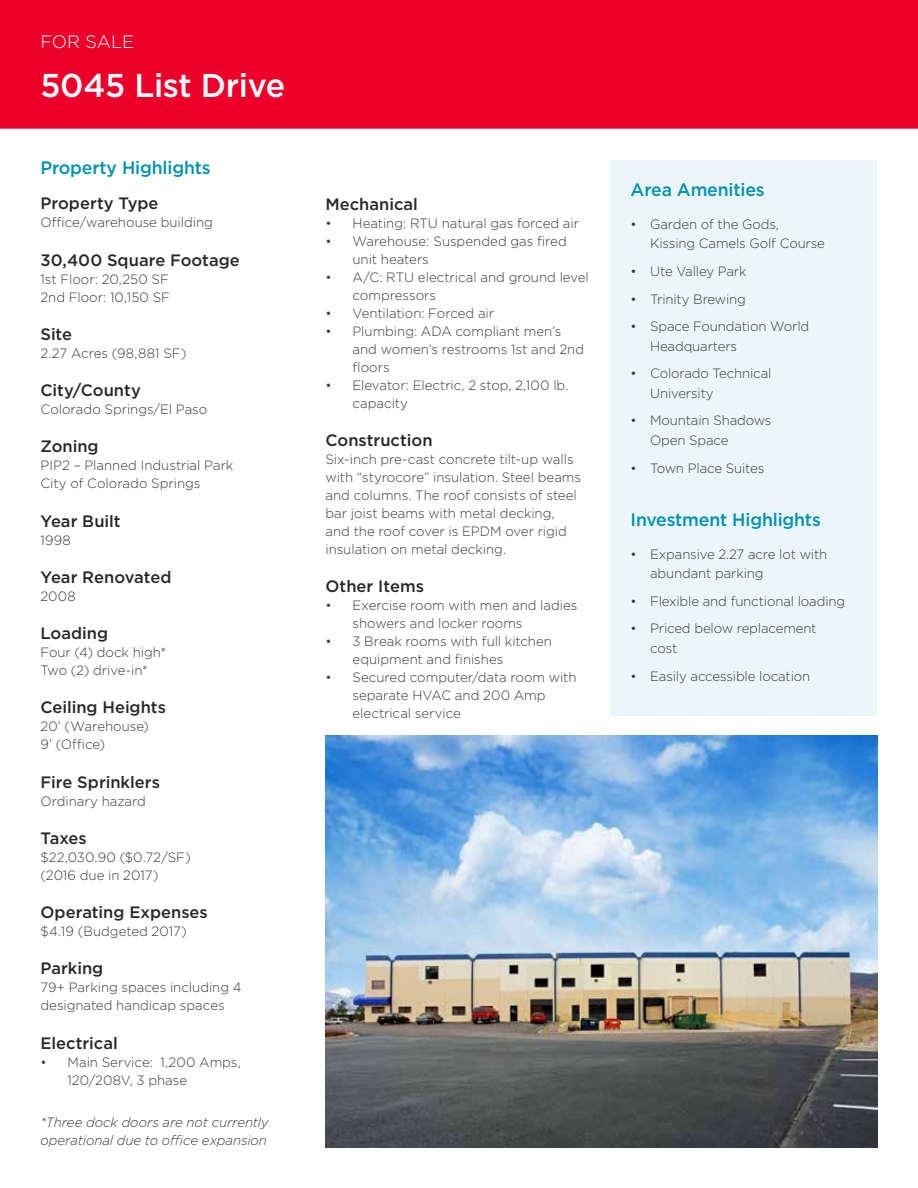
<style>
.page{position:relative;width:918px;height:1188px;background:#fff}
.page>*{position:absolute;margin:0;border:0;box-sizing:border-box;transform-origin:0 0}
.t1{font:500 33px "Gotham";letter-spacing:-.01em;color:#fff}
.t2{font:500 18px "Gotham";letter-spacing:-.01em;color:#0091b3}
.t3{font:300 18px "Gotham";color:#fff}
.t4{font:500 16.5px "Gotham";color:#292829}
.t5{font:300 13.5px/18px "Gotham";letter-spacing:-.005em;color:#383839}
.t6{font:italic 300 13.5px/18px "Gotham";letter-spacing:-.005em;color:#383839}
</style>
<div class="page">
<div style="left:0;top:0;width:918px;height:129px;background:#ec0029"></div>
<img style="left:326px;top:735px;width:552px;height:413px">
<div style="left:610px;top:160px;width:268px;height:556px;background:#ebf6f8"></div>
<h2 class="t3" style="left:40px;top:30px;width:95px">FOR SALE</h2>
<h1 class="t1" style="left:40px;top:63px;width:246px">5045 List Drive</h1>
<h2 class="t2" style="left:40px;top:156px;width:172px">Property Highlights</h2>
<p class="t4" style="left:40px;top:193px;width:120px">Property Type</p>
<p class="t5" style="left:40px;top:213px;width:174px">Office/warehouse building</p>
<p class="t4" style="left:40px;top:249px;width:201px">30,400 Square Footage</p>
<p class="t5" style="left:40px;top:270px;width:131px">1st Floor: 20,250 SF<br>2nd Floor: 10,150 SF</p>
<p class="t4" style="left:40px;top:323px;width:33px">Site</p>
<p class="t5" style="left:40px;top:344px;width:148px">2.27 Acres (98,881 SF)</p>
<p class="t4" style="left:40px;top:380px;width:102px">City/County</p>
<p class="t5" style="left:40px;top:400px;width:168px">Colorado Springs/El Paso</p>
<p class="t4" style="left:40px;top:436px;width:60px">Zoning</p>
<p class="t5" style="left:40px;top:456px;width:194px">PIP2 – Planned Industrial Park<br>City of Colorado Springs</p>
<p class="t4" style="left:40px;top:510px;width:82px">Year Built</p>
<p class="t5" style="left:40px;top:531px;width:32px">1998</p>
<p class="t4" style="left:40px;top:566px;width:132px">Year Renovated</p>
<p class="t5" style="left:40px;top:587px;width:37px">2008</p>
<p class="t4" style="left:40px;top:623px;width:69px">Loading</p>
<p class="t5" style="left:40px;top:643px;width:127px">Four (4) dock high*<br>Two (2) drive-in*</p>
<p class="t4" style="left:40px;top:697px;width:127px">Ceiling Heights</p>
<p class="t5" style="left:40px;top:717px;width:110px">20’ (Warehouse)<br>9’ (Office)</p>
<p class="t4" style="left:40px;top:771px;width:121px">Fire Sprinklers</p>
<p class="t5" style="left:40px;top:792px;width:107px">Ordinary hazard</p>
<p class="t4" style="left:40px;top:827px;width:48px">Taxes</p>
<p class="t5" style="left:40px;top:848px;width:152px">$22,030.90 ($0.72/SF) (2016 due in 2017)</p>
<p class="t4" style="left:40px;top:902px;width:169px">Operating Expenses</p>
<p class="t5" style="left:40px;top:922px;width:148px">$4.19 (Budgeted 2017)</p>
<p class="t4" style="left:40px;top:958px;width:64px">Parking</p>
<p class="t5" style="left:40px;top:978px;width:203px">79+ Parking spaces including 4 designated handicap spaces</p>
<p class="t4" style="left:40px;top:1032px;width:79px">Electrical</p>
<p class="t5" style="left:68px;top:1053px;width:175px;text-indent:-27px">• Main Service: 1,200 Amps,<br>120/208V, 3 phase</p>
<p class="t6" style="left:41px;top:1113px;width:230px">*Three dock doors are not currently operational due to office expansion</p>
<p class="t4" style="left:326px;top:193px;width:94px">Mechanical</p>
<p class="t5" style="left:326px;top:213px;width:255px">• Heating: RTU natural gas forced air</p>
<p class="t5" style="left:353px;top:231px;width:216px;text-indent:-27px">• Warehouse: Suspended gas fired unit heaters</p>
<p class="t5" style="left:353px;top:267px;width:238px;text-indent:-27px">• A/C: RTU electrical and ground level compressors</p>
<p class="t5" style="left:326px;top:303px;width:170px">• Ventilation: Forced air</p>
<p class="t5" style="left:353px;top:321px;width:233px;text-indent:-27px">• Plumbing: ADA compliant men’s and women’s restrooms 1st and 2nd floors</p>
<p class="t5" style="left:353px;top:375px;width:217px;text-indent:-27px">• Elevator: Electric, 2 stop, 2,100 lb. capacity</p>
<p class="t4" style="left:326px;top:429px;width:109px">Construction</p>
<p class="t5" style="left:326px;top:450px;width:257px">Six-inch pre-cast concrete tilt-up walls with “styrocore” insulation. Steel beams and columns. The roof consists of steel bar joist beams with metal decking, and the roof cover is EPDM over rigid insulation on metal decking.</p>
<p class="t4" style="left:326px;top:575px;width:100px">Other Items</p>
<p class="t5" style="left:353px;top:596px;width:227px;text-indent:-27px">• Exercise room with men and ladies showers and locker rooms</p>
<p class="t5" style="left:353px;top:632px;width:201px;text-indent:-27px">• 3 Break rooms with full kitchen equipment and finishes</p>
<p class="t5" style="left:353px;top:668px;width:226px;text-indent:-27px">• Secured computer/data room with separate HVAC and 200 Amp electrical service</p>
<h2 class="t2" style="left:631px;top:178px;width:136px">Area Amenities</h2>
<p class="t5" style="left:650px;top:214px;width:176px;line-height:19.5px;text-indent:-20px">• Garden of the Gods,<br>Kissing Camels Golf Course</p>
<p class="t5" style="left:631px;top:262px;width:117px">• Ute Valley Park</p>
<p class="t5" style="left:631px;top:289px;width:117px">• Trinity Brewing</p>
<p class="t5" style="left:650px;top:316px;width:161px;line-height:19.5px;text-indent:-20px">• Space Foundation World<br>Headquarters</p>
<p class="t5" style="left:650px;top:363px;width:123px;line-height:19.5px;text-indent:-20px">• Colorado Technical<br>University</p>
<p class="t5" style="left:650px;top:410px;width:123px;line-height:19.5px;text-indent:-20px">• Mountain Shadows<br>Open Space</p>
<p class="t5" style="left:631px;top:458px;width:135px">• Town Place Suites</p>
<h2 class="t2" style="left:631px;top:508px;width:192px">Investment Highlights</h2>
<p class="t5" style="left:650px;top:544px;width:179px;line-height:19.5px;text-indent:-20px">• Expansive 2.27 acre lot with abundant parking</p>
<p class="t5" style="left:631px;top:592px;width:216px">• Flexible and functional loading</p>
<p class="t5" style="left:650px;top:619px;width:168px;line-height:19.5px;text-indent:-20px">• Priced below replacement cost</p>
<p class="t5" style="left:631px;top:666px;width:181px">• Easily accessible location</p>
</div>
